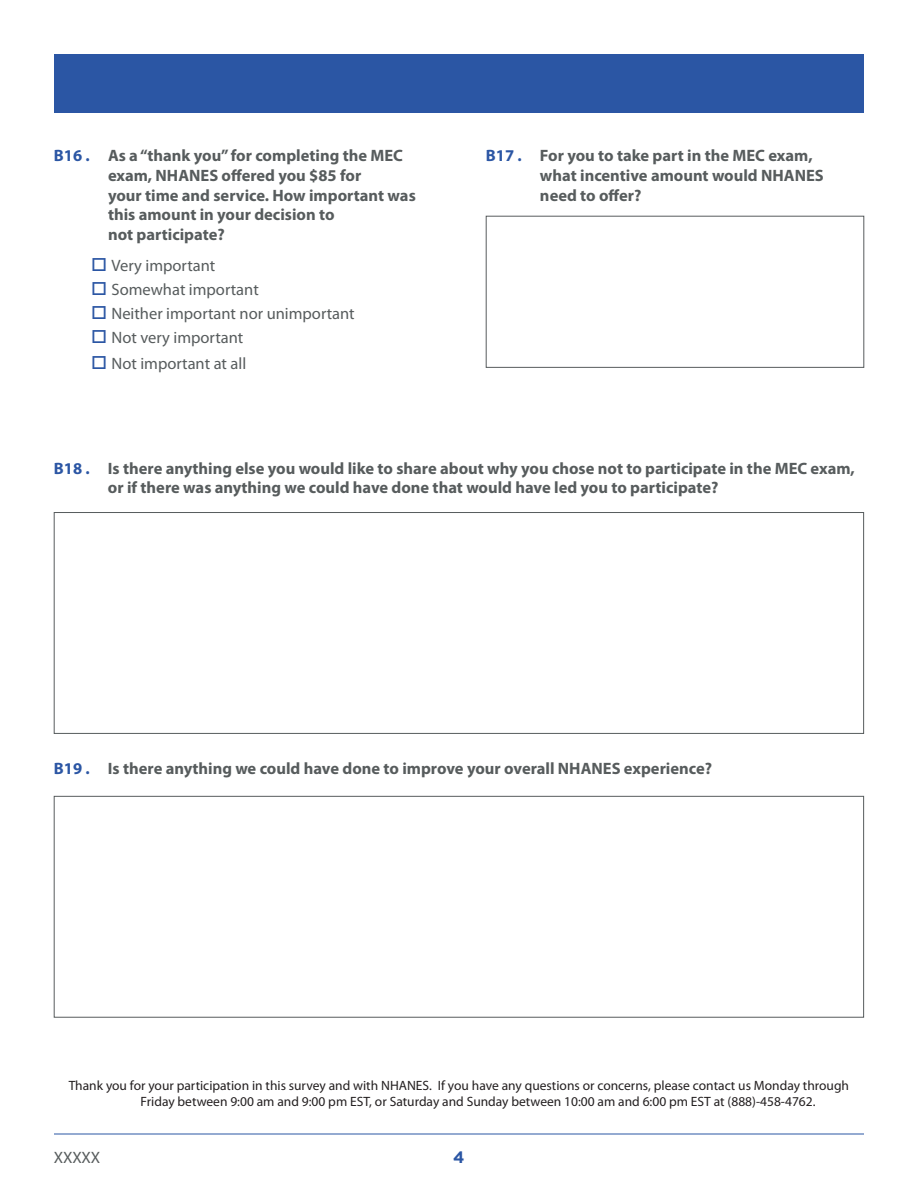
<style>
.page{position:relative;width:918px;height:1188px;background:#fff}
.page>*{position:absolute;margin:0;border:0;box-sizing:border-box;transform-origin:0 0}
.t1{font:700 16.5px/19.8px "Myriad Pro";color:#575c5d}
.t2{font:16.5px/24px "Myriad Pro";color:#575c5d}
.t3{font:700 16.5px "Gotham";color:#2b56a4}
.t4{font:13.5px/16.2px "Myriad Pro";color:#231f20}
.s1{color:#2b56a4}
</style>
<div class="page">
<hr style="left:54px;top:1134px;width:810px;height:1px;background:#2b56a4">
<div style="left:54px;top:54px;width:810px;height:58px;background:#2b56a4"></div>
<div style="left:486px;top:216px;width:378px;height:152px;border:1px solid #575c5d"></div>
<div style="left:54px;top:512px;width:810px;height:222px;border:1px solid #575c5d"></div>
<div style="left:54px;top:796px;width:810px;height:221px;border:1px solid #575c5d"></div>
<p class="t1" style="left:108px;top:145px;width:309px;text-indent:-54px"><span class="s1">B16 .</span> As a “thank you” for completing the MEC exam, NHANES offered you $85 for<br>your time and service. How important was this amount in your decision to<br>not participate?</p>
<p class="t2" style="left:112px;top:253px;width:245px">Very important<br>Somewhat important<br>Neither important nor unimportant<br>Not very important</p>
<p class="t2" style="left:112px;top:351px;width:136px">Not important at all</p>
<p class="t1" style="left:540px;top:145px;width:285px;text-indent:-54px"><span class="s1">B17 .</span> For you to take part in the MEC exam, what incentive amount would NHANES need to offer?</p>
<p class="t1" style="left:108px;top:458px;width:748px;text-indent:-54px"><span class="s1">B18 .</span> Is there anything else you would like to share about why you chose not to participate in the MEC exam, or if there was anything we could have done that would have led you to participate?</p>
<p class="t1" style="left:54px;top:758px;width:660px"><span class="s1">B19 .</span> Is there anything we could have done to improve your overall NHANES experience?</p>
<p class="t4" style="left:141px;top:1077px;width:710px;text-indent:-72px">Thank you for your participation in this survey and with NHANES. If you have any questions or concerns, please contact us Monday through<br>Friday between 9:00 am and 9:00 pm EST, or Saturday and Sunday between 10:00 am and 6:00 pm EST at (888)-458-4762.</p>
<p class="t2" style="left:54px;top:1145px;width:48px">XXXXX</p>
<p class="t3" style="left:453px;top:1146px;width:13px">4</p>
</div>
